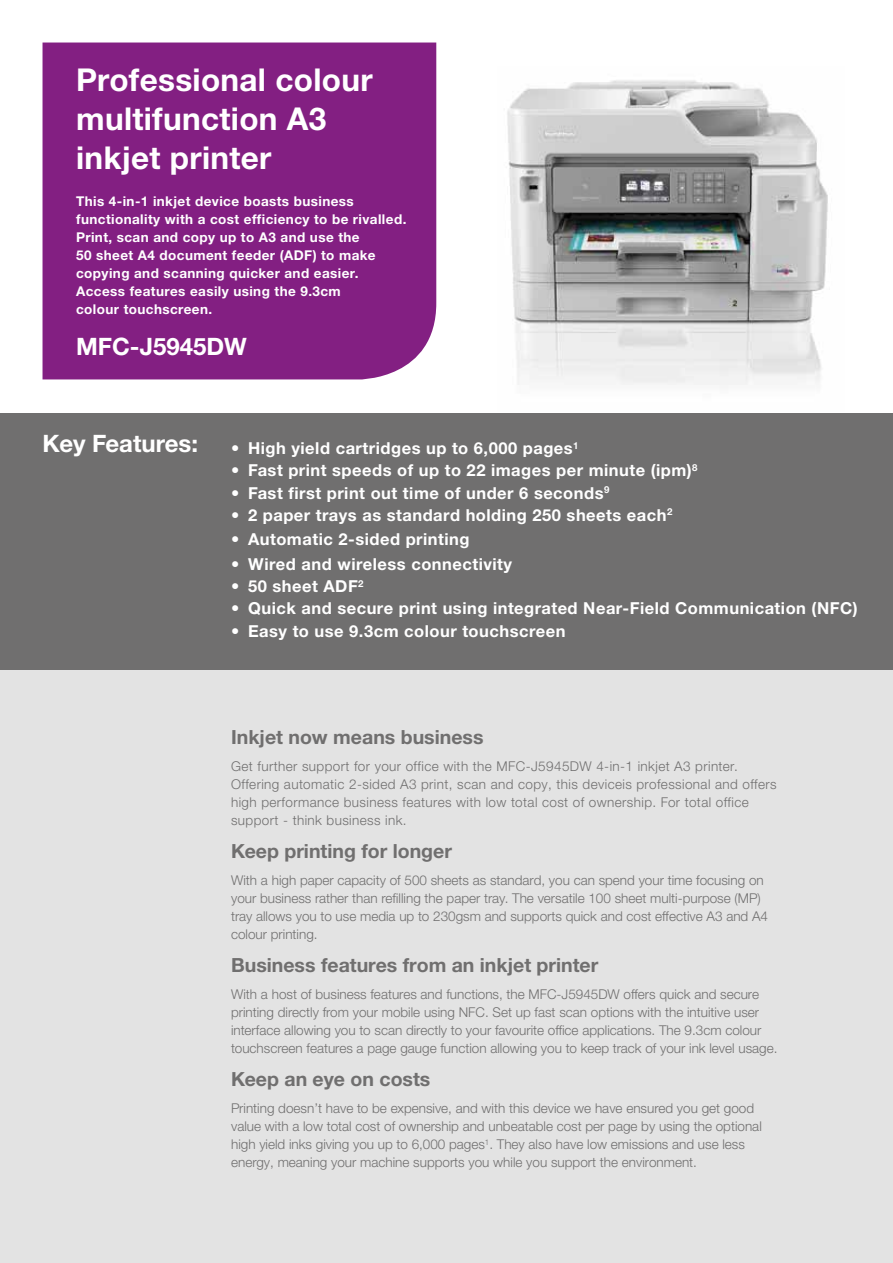
<style>
.page{position:relative;width:893px;height:1263px;background:#fff}
.page>*{position:absolute;margin:0;border:0;box-sizing:border-box;transform-origin:0 0}
.t1{font:700 31.5px/39px "Helvetica Neue LTW1 G";letter-spacing:.01em;color:#fff}
.t2{font:700 24px "Helvetica Neue LTW1 G";color:#fff}
.t3{font:700 19.5px "Helvetica Neue LTW1 G";color:#706f6f}
.t4{font:700 16.5px "Helvetica Neue LTW1 G";letter-spacing:.03em;color:#fff}
.t5{font:300 13.5px/18px "Helvetica Neue LTW1 G";color:#706f6f}
.t6{font:300 13.5px/18px "Helvetica Neue LTW1 G";letter-spacing:.03em;color:#706f6f}
.t7{font:700 13.5px/18px "Helvetica Neue LTW1 G";letter-spacing:.03em;color:#fff}
</style>
<div class="page">
<div style="left:43px;top:43px;width:393px;height:336px;background:#831f82"></div>
<div style="left:0;top:413px;width:893px;height:850px;background:#e3e3e3"></div>
<div style="left:0;top:413px;width:893px;height:257px;background:#706f6f"></div>
<img style="left:507px;top:80px;width:321px;height:305px">
<h1 class="t1" style="left:76px;top:60px;width:298px">Professional colour multifunction A3 inkjet printer</h1>
<p class="t7" style="left:76px;top:192px;width:332px">This 4-in-1 inkjet device boasts business functionality with a cost efficiency to be rivalled.<br>Print, scan and copy up to A3 and use the<br>50 sheet A4 document feeder (ADF) to make copying and scanning quicker and easier.<br>Access features easily using the 9.3cm<br>colour touchscreen.</p>
<h2 class="t2" style="left:76px;top:332px;width:172px">MFC-J5945DW</h2>
<h2 class="t2" style="left:43px;top:429px;width:157px">Key Features:</h2>
<p class="t4" style="left:231px;top:438px;width:349px">• High yield cartridges up to 6,000 pages<sup>1</sup></p>
<p class="t4" style="left:231px;top:460px;width:468px">• Fast print speeds of up to 22 images per minute (ipm)<sup>8</sup></p>
<p class="t4" style="left:231px;top:482px;width:380px">• Fast first print out time of under 6 seconds<sup>9</sup></p>
<p class="t4" style="left:231px;top:505px;width:443px">• 2 paper trays as standard holding 250 sheets each<sup>2</sup></p>
<p class="t4" style="left:231px;top:528px;width:240px">• Automatic 2-sided printing</p>
<p class="t4" style="left:231px;top:554px;width:283px">• Wired and wireless connectivity</p>
<p class="t4" style="left:231px;top:576px;width:134px">• 50 sheet ADF<sup>2</sup></p>
<p class="t4" style="left:231px;top:598px;width:628px">• Quick and secure print using integrated Near-Field Communication (NFC)</p>
<p class="t4" style="left:231px;top:621px;width:336px">• Easy to use 9.3cm colour touchscreen</p>
<h3 class="t3" style="left:231px;top:725px;width:254px">Inkjet now means business</h3>
<p class="t6" style="left:231px;top:757px;width:547px">Get further support for your office with the MFC-J5945DW 4-in-1 inkjet A3 printer.<br>Offering automatic 2-sided A3 print, scan and copy, this deviceis professional and offers high performance business features with low total cost of ownership. For total office support - think business ink.</p>
<h3 class="t3" style="left:231px;top:839px;width:222px">Keep printing for longer</h3>
<p class="t5" style="left:231px;top:871px;width:539px">With a high paper capacity of 500 sheets as standard, you can spend your time focusing on your business rather than refilling the paper tray. The versatile 100 sheet multi-purpose (MP) tray allows you to use media up to 230gsm and supports quick and cost effective A3 and A4 colour printing.</p>
<h3 class="t3" style="left:231px;top:953px;width:369px">Business features from an inkjet printer</h3>
<p class="t5" style="left:231px;top:985px;width:548px">With a host of business features and functions, the MFC-J5945DW offers quick and secure printing directly from your mobile using NFC. Set up fast scan options with the intuitive user interface allowing you to scan directly to your favourite office applications. The 9.3cm colour touchscreen features a page gauge function allowing you to keep track of your ink level usage.</p>
<h3 class="t3" style="left:231px;top:1067px;width:201px">Keep an eye on costs</h3>
<p class="t5" style="left:231px;top:1099px;width:532px">Printing doesn’t have to be expensive, and with this device we have ensured you get good value with a low total cost of ownership and unbeatable cost per page by using the optional high yield inks giving you up to 6,000 pages<sup>1</sup>. They also have low emissions and use less energy, meaning your machine supports you while you support the environment.</p>
</div>
